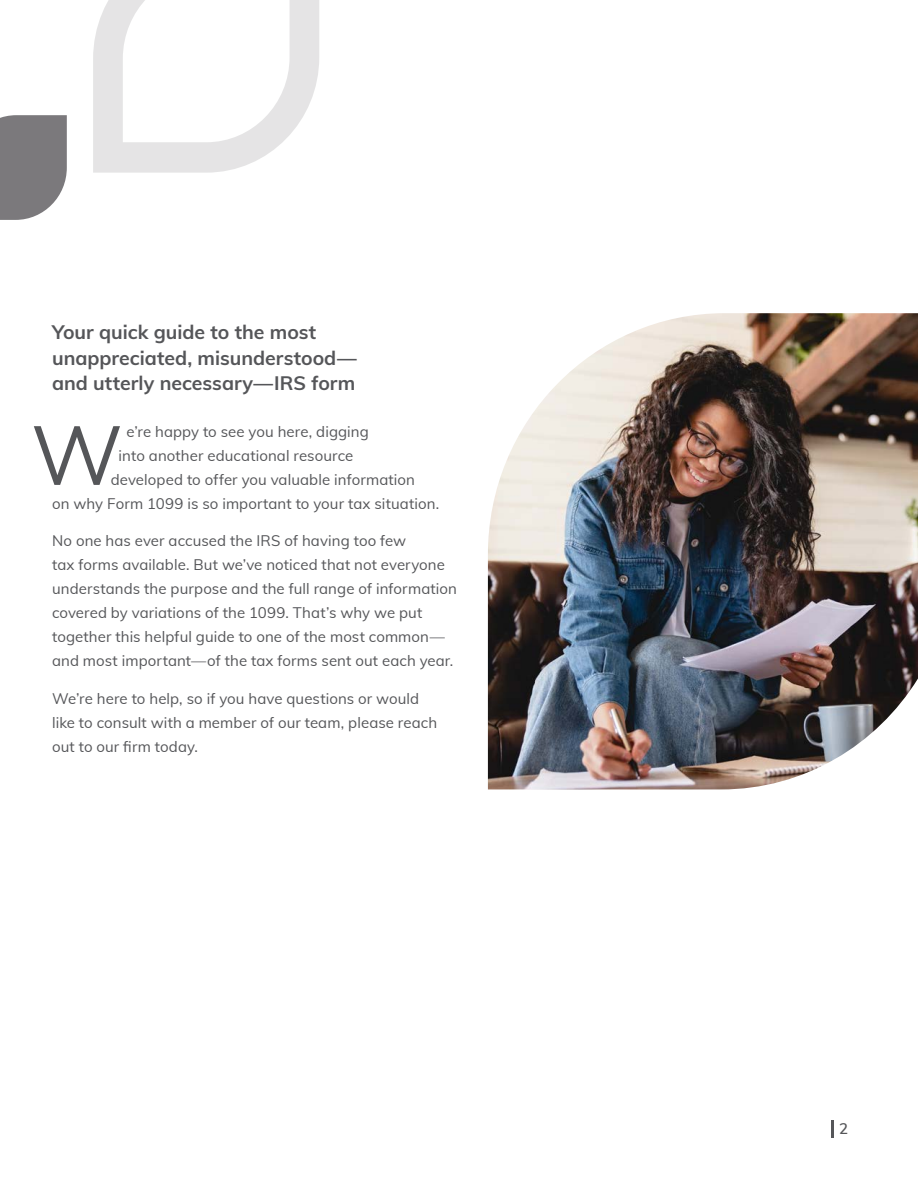
<style>
.page{position:relative;width:918px;height:1188px;background:#fff}
.page>*{position:absolute;margin:0;border:0;box-sizing:border-box;transform-origin:0 0}
.t1{font:82.5px "Muli";color:#555659}
.t2{font:700 19.5px/25.5px "Muli";color:#555659}
.t3{font:15px/24px "Muli";letter-spacing:.005em;color:#555659}
.t4{font:600 15px "Muli";color:#555659}
</style>
<div class="page">
<img style="left:488px;top:313px;width:430px;height:476px">
<svg style="left:93px;top:0;width:226px;height:173px"></svg>
<svg style="left:0;top:115px;width:67px;height:105px;background:#868487"></svg>
<svg style="left:832px;top:1120px;width:2px;height:18px"></svg>
<p class="t2" style="left:52px;top:319px;width:306px">Your quick guide to the most unappreciated, misunderstood— and utterly necessary—IRS form</p>
<p class="t3" style="left:126px;top:419px;width:244px">e’re happy to see you here, digging</p>
<p class="t3" style="left:119px;top:443px;width:236px">into another educational resource</p>
<p class="t3" style="left:111px;top:467px;width:306px">developed to offer you valuable information</p>
<p class="t3" style="left:52px;top:491px;width:389px">on why Form 1099 is so important to your tax situation.</p>
<p class="t3" style="left:52px;top:528px;width:406px">No one has ever accused the IRS of having too few<br>tax forms available. But we’ve noticed that not everyone understands the purpose and the full range of information covered by variations of the 1099. That’s why we put together this helpful guide to one of the most common— and most important—of the tax forms sent out each year.</p>
<p class="t3" style="left:52px;top:686px;width:387px">We’re here to help, so if you have questions or would like to consult with a member of our team, please reach out to our firm today.</p>
<p class="t1" style="left:31px;top:395px;width:93px">W</p>
<p class="t4" style="left:839px;top:1118px;width:10px">2</p>
</div>
